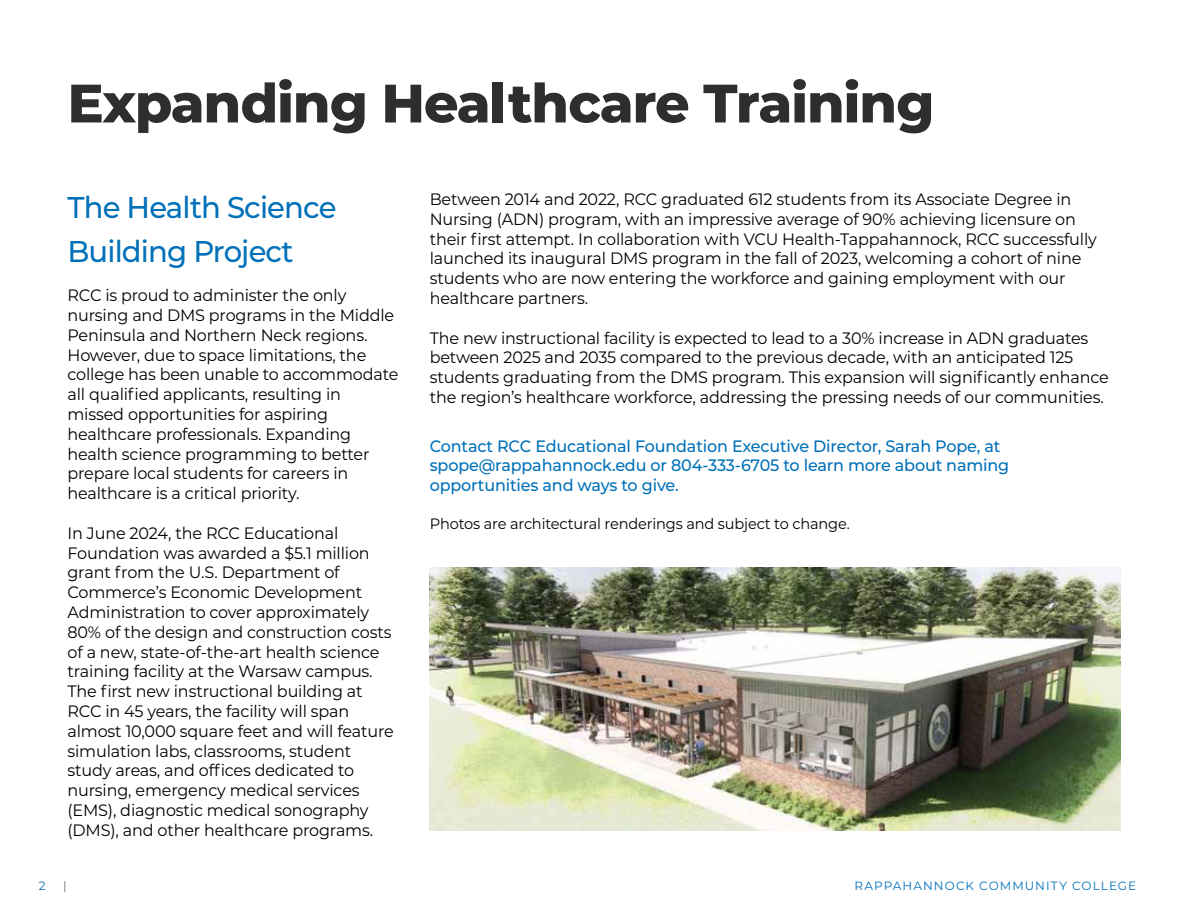
<style>
.page{position:relative;width:1188px;height:918px;background:#fff}
.page>*{position:absolute;margin:0;border:0;box-sizing:border-box;transform-origin:0 0}
.t1{font:800 54px "Montserrat";letter-spacing:-.02em;color:#2e2e2f}
.t2{font:500 30px/43.5px "Montserrat";letter-spacing:-.03em;color:#0071b9}
.t3{font:16.5px/19.8px "Montserrat";letter-spacing:-.01em;color:#000}
.t4{font:500 16.5px/19.8px "Montserrat";letter-spacing:-.01em;color:#0071b9}
.t5{font:15px "Montserrat";letter-spacing:-.01em;color:#000}
.t6{font:12px "Montserrat";letter-spacing:.09em;color:#0071b9}
.t7{font:12px "Montserrat";color:#6d6e71}
</style>
<div class="page">
<img style="left:430px;top:567px;width:690px;height:263px">
<h1 class="t1" style="left:68px;top:64px;width:868px">Expanding Healthcare Training</h1>
<h2 class="t2" style="left:68px;top:184px;width:271px">The Health Science<br>Building Project</h2>
<p class="t3" style="left:68px;top:285px;width:333px">RCC is proud to administer the only nursing and DMS programs in the Middle Peninsula and Northern Neck regions.<br>However, due to space limitations, the college has been unable to accommodate all qualified applicants, resulting in missed opportunities for aspiring healthcare professionals. Expanding health science programming to better prepare local students for careers in healthcare is a critical priority.</p>
<p class="t3" style="left:68px;top:522px;width:328px">In June 2024, the RCC Educational Foundation was awarded a $5.1 million grant from the U.S. Department of Commerce’s Economic Development Administration to cover approximately 80% of the design and construction costs of a new, state-of-the-art health science training facility at the Warsaw campus.<br>The first new instructional building at RCC in 45 years, the facility will span almost 10,000 square feet and will feature simulation labs, classrooms, student study areas, and offices dedicated to nursing, emergency medical services (EMS), diagnostic medical sonography (DMS), and other healthcare programs.</p>
<p class="t3" style="left:430px;top:189px;width:669px">Between 2014 and 2022, RCC graduated 612 students from its Associate Degree in Nursing (ADN) program, with an impressive average of 90% achieving licensure on their first attempt. In collaboration with VCU Health-Tappahannock, RCC successfully launched its inaugural DMS program in the fall of 2023, welcoming a cohort of nine students who are now entering the workforce and gaining employment with our healthcare partners.</p>
<p class="t3" style="left:430px;top:327px;width:681px">The new instructional facility is expected to lead to a 30% increase in ADN graduates between 2025 and 2035 compared to the previous decade, with an anticipated 125 students graduating from the DMS program. This expansion will significantly enhance the region’s healthcare workforce, addressing the pressing needs of our communities.</p>
<p class="t4" style="left:430px;top:435px;width:581px">Contact RCC Educational Foundation Executive Director, Sarah Pope, at spope@rappahannock.edu or 804-333-6705 to learn more about naming opportunities and ways to give.</p>
<p class="t5" style="left:430px;top:513px;width:422px">Photos are architectural renderings and subject to change.</p>
<p class="t6" style="left:39px;top:877px;width:8px">2</p>
<p class="t7" style="left:63px;top:877px;width:5px">|</p>
<p class="t6" style="left:854px;top:877px;width:283px">RAPPAHANNOCK COMMUNITY COLLEGE</p>
</div>
